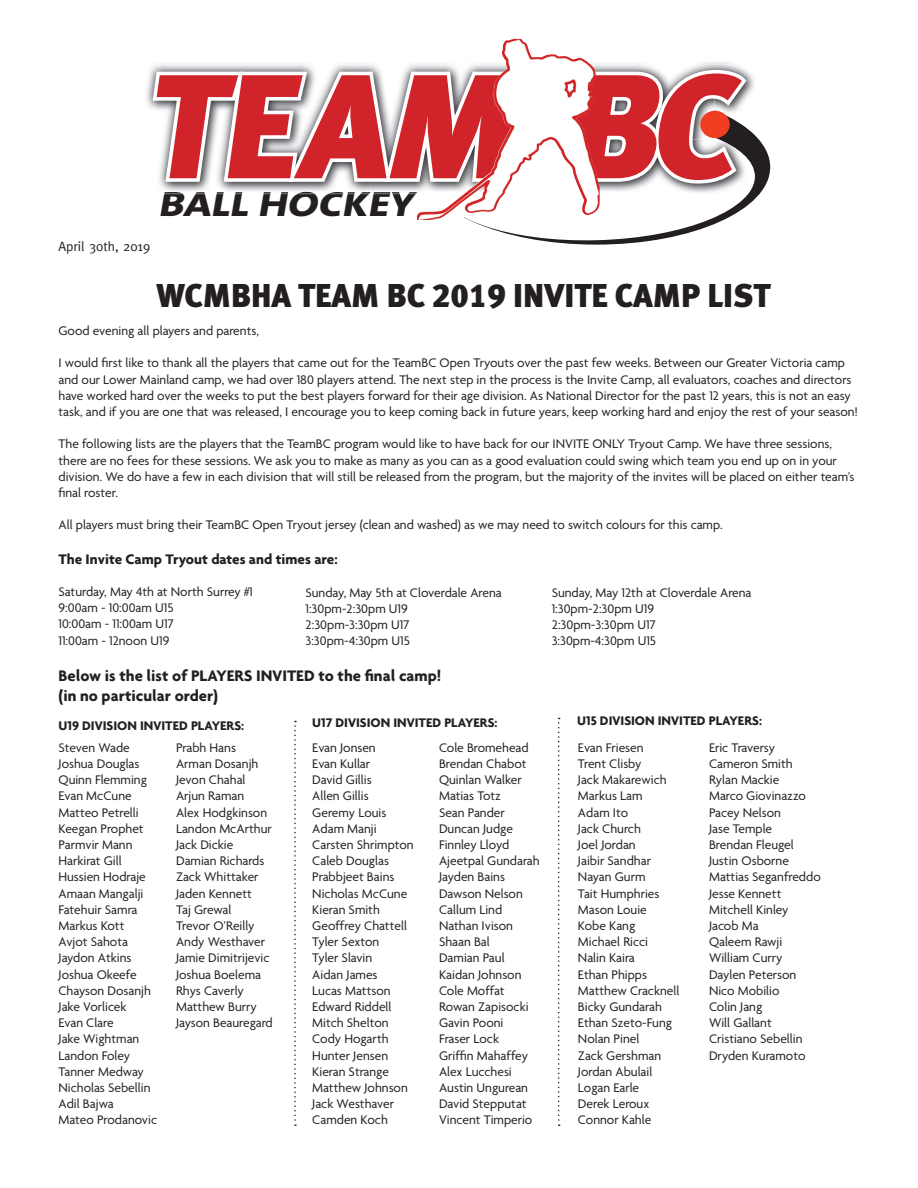
<style>
.page{position:relative;width:918px;height:1188px;background:#fff}
.page>*{position:absolute;margin:0;border:0;box-sizing:border-box;transform-origin:0 0}
.t1{font:900 147.75px "Fs Metablack";color:#d1232a}
.t2{font:italic 35.25px "The Sans Extra Bold Caps";color:#231f20;scale:1.26 1}
.t3{font:33px "Meta Black CELF";color:#231f20}
.t4{font:700 16.5px/19.8px "Agenda";color:#231f20}
.t5{font:700 15px "Agenda";color:#231f20}
.t6{font:13.5px/16.2px "Agenda";color:#231f20}
.t7{font:700 13.5px "Agenda";color:#231f20}
.t8{font:13.5px "Meta";color:#231f20}
</style>
<div class="page">
<img style="left:756px;top:136px;width:1px;height:59px">
<svg style="left:147px;top:38px;width:609px;height:205px"></svg>
<svg style="left:500px;top:118px;width:17px;height:24px"></svg>
<svg style="left:570px;top:106px;width:17px;height:24px"></svg>
<div style="left:500px;top:163px;width:87px;height:44px;background:#fff"></div>
<img style="left:494px;top:39px;width:20px;height:75px">
<div style="left:700px;top:111px;width:30px;height:27px;background:#ef3e22;border-radius:50%"></div>
<svg style="left:294px;top:721px;width:2px;height:405px"></svg>
<svg style="left:558px;top:718px;width:2px;height:408px"></svg>
<h1 class="t1" style="left:144px;top:41px;width:612px">TEAM BC</h1>
<h2 class="t2" style="left:160px;top:174px;width:204px">BALL HOCKEY</h2>
<p class="t8" style="left:58px;top:238px;width:93px">April 30th, 2019</p>
<h3 class="t3" style="left:157px;top:275px;width:615px">WCMBHA TEAM BC 2019 INVITE CAMP LIST</h3>
<p class="t6" style="left:58px;top:322px;width:202px">Good evening all players and parents,</p>
<p class="t6" style="left:58px;top:355px;width:801px">I would first like to thank all the players that came out for the TeamBC Open Tryouts over the past few weeks. Between our Greater Victoria camp and our Lower Mainland camp, we had over 180 players attend. The next step in the process is the Invite Camp, all evaluators, coaches and directors have worked hard over the weeks to put the best players forward for their age division. As National Director for the past 12 years, this is not an easy task, and if you are one that was released, I encourage you to keep coming back in future years, keep working hard and enjoy the rest of your season!</p>
<p class="t6" style="left:58px;top:436px;width:797px">The following lists are the players that the TeamBC program would like to have back for our INVITE ONLY Tryout Camp. We have three sessions, there are no fees for these sessions. We ask you to make as many as you can as a good evaluation could swing which team you end up on in your division. We do have a few in each division that will still be released from the program, but the majority of the invites will be placed on either team’s final roster.</p>
<p class="t6" style="left:58px;top:517px;width:666px">All players must bring their TeamBC Open Tryout jersey (clean and washed) as we may need to switch colours for this camp.</p>
<p class="t5" style="left:58px;top:550px;width:281px">The Invite Camp Tryout dates and times are:</p>
<p class="t6" style="left:58px;top:583px;width:196px">Saturday, May 4th at North Surrey #1<br>9:00am - 10:00am U15<br>10:00am - 11:00am U17<br>11:00am - 12noon U19</p>
<p class="t6" style="left:306px;top:584px;width:198px">Sunday, May 5th at Cloverdale Arena<br>1:30pm-2:30pm U19<br>2:30pm-3:30pm U17<br>3:30pm-4:30pm U15</p>
<p class="t6" style="left:552px;top:584px;width:201px">Sunday, May 12th at Cloverdale Arena<br>1:30pm-2:30pm U19<br>2:30pm-3:30pm U17<br>3:30pm-4:30pm U15</p>
<p class="t4" style="left:58px;top:665px;width:384px">Below is the list of PLAYERS INVITED to the final camp! (in no particular order)</p>
<p class="t6" style="left:58px;top:739px;width:100px">Steven Wade<br>Joshua Douglas<br>Quinn Flemming<br>Evan McCune<br>Matteo Petrelli<br>Keegan Prophet<br>Parmvir Mann<br>Harkirat Gill<br>Hussien Hodraje<br>Amaan Mangalji<br>Fatehuir Samra<br>Markus Kott<br>Avjot Sahota<br>Jaydon Atkins<br>Joshua Okeefe<br>Chayson Dosanjh<br>Jake Vorlicek<br>Evan Clare<br>Jake Wightman<br>Landon Foley<br>Tanner Medway<br>Nicholas Sebellin<br>Adil Bajwa<br>Mateo Prodanovic</p>
<p class="t6" style="left:176px;top:739px;width:98px">Prabh Hans<br>Arman Dosanjh<br>Jevon Chahal<br>Arjun Raman<br>Alex Hodgkinson<br>Landon McArthur<br>Jack Dickie<br>Damian Richards<br>Zack Whittaker<br>Jaden Kennett<br>Taj Grewal<br>Trevor O’Reilly<br>Andy Westhaver<br>Jamie Dimitrijevic<br>Joshua Boelema<br>Rhys Caverly<br>Matthew Burry<br>Jayson Beauregard</p>
<p class="t7" style="left:58px;top:717px;width:187px">U19 DIVISION INVITED PLAYERS:</p>
<p class="t7" style="left:312px;top:715px;width:187px">U17 DIVISION INVITED PLAYERS:</p>
<p class="t7" style="left:577px;top:713px;width:186px">U15 DIVISION INVITED PLAYERS:</p>
<p class="t6" style="left:312px;top:739px;width:103px">Evan Jonsen<br>Evan Kullar<br>David Gillis<br>Allen Gillis<br>Geremy Louis<br>Adam Manji<br>Carsten Shrimpton<br>Caleb Douglas<br>Prabbjeet Bains<br>Nicholas McCune<br>Kieran Smith<br>Geoffrey Chattell<br>Tyler Sexton<br>Tyler Slavin<br>Aidan James<br>Lucas Mattson<br>Edward Riddell<br>Mitch Shelton<br>Cody Hogarth<br>Hunter Jensen<br>Kieran Strange<br>Matthew Johnson<br>Jack Westhaver<br>Camden Koch</p>
<p class="t6" style="left:439px;top:739px;width:102px">Cole Bromehead<br>Brendan Chabot<br>Quinlan Walker<br>Matias Totz<br>Sean Pander<br>Duncan Judge<br>Finnley Lloyd<br>Ajeetpal Gundarah<br>Jayden Bains<br>Dawson Nelson<br>Callum Lind<br>Nathan Ivison<br>Shaan Bal<br>Damian Paul<br>Kaidan Johnson<br>Cole Moffat<br>Rowan Zapisocki<br>Gavin Pooni<br>Fraser Lock<br>Griffin Mahaffey<br>Alex Lucchesi<br>Austin Ungurean<br>David Stepputat<br>Vincent Timperio</p>
<p class="t6" style="left:578px;top:739px;width:103px">Evan Friesen<br>Trent Clisby<br>Jack Makarewich<br>Markus Lam<br>Adam Ito<br>Jack Church<br>Joel Jordan<br>Jaibir Sandhar<br>Nayan Gurm<br>Tait Humphries<br>Mason Louie<br>Kobe Kang<br>Michael Ricci<br>Nalin Kaira<br>Ethan Phipps<br>Matthew Cracknell<br>Bicky Gundarah<br>Ethan Szeto-Fung<br>Nolan Pinel<br>Zack Gershman<br>Jordan Abulail<br>Logan Earle<br>Derek Leroux<br>Connor Kahle</p>
<p class="t6" style="left:709px;top:739px;width:113px">Eric Traversy<br>Cameron Smith<br>Rylan Mackie<br>Marco Giovinazzo<br>Pacey Nelson<br>Jase Temple<br>Brendan Fleugel<br>Justin Osborne<br>Mattias Seganfreddo<br>Jesse Kennett<br>Mitchell Kinley<br>Jacob Ma<br>Qaleem Rawji<br>William Curry<br>Daylen Peterson<br>Nico Mobilio<br>Colin Jang<br>Will Gallant<br>Cristiano Sebellin<br>Dryden Kuramoto</p>
</div>
